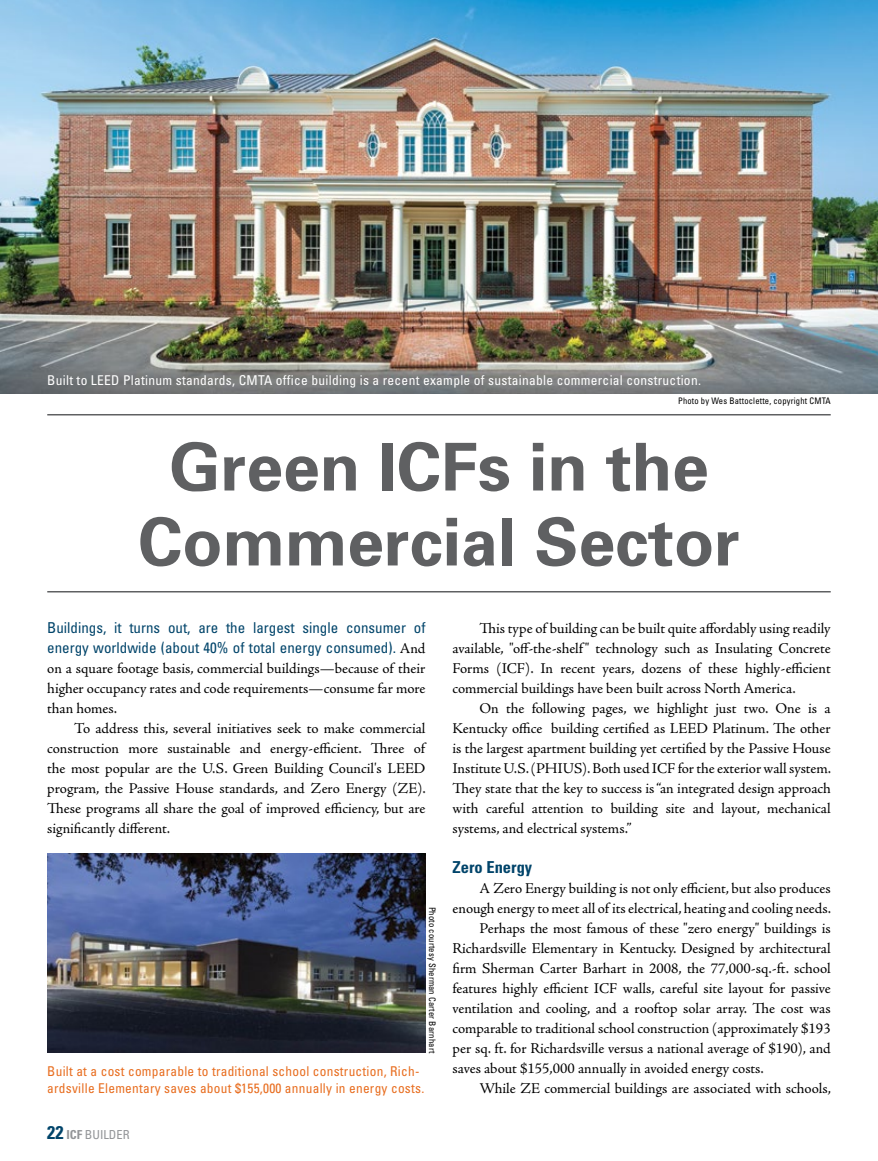
<style>
.page{position:relative;width:878px;height:1161px;background:#fff}
.page>*{position:absolute;margin:0;border:0;box-sizing:border-box;transform-origin:0 0}
.t1{font:700 66px/75px "Univers";color:#5f6062;text-align:center}
.t2{font:700 condensed 16.5px "Univers";color:#00446a}
.t3{font:15px/20px "Adobe Jenson Pro";letter-spacing:-.005em;color:#000;text-align:justify}
.t4{font:condensed 15px/20px "Univers";color:#00446a}
.t5{font:condensed 13.5px/16.5px "Univers";letter-spacing:.02em;color:#e86d1f}
.t6{font:condensed 13.5px "Univers";letter-spacing:.02em;color:#fff}
.t7{font:condensed 12.3px "Univers";color:#939598}
.t8{font:condensed 9px "Univers";letter-spacing:.02em;color:#000;scale:.95 1}
.s1{font-family:"Adobe Jenson Pro";font-stretch:normal;color:#000}
.s2{font-weight:700;font-size:18.3px;color:#00446a}
.s3{font-weight:700}
</style>
<div class="page">
<img style="left:0;top:0;width:878px;height:394px">
<hr style="left:47px;top:414px;width:783px;height:2px;background:#5f6062">
<hr style="left:47px;top:591px;width:783px;height:1px;background:#5f6062">
<img style="left:47px;top:853px;width:378px;height:200px">
<p class="t6" style="left:47px;top:371px;width:655px">Built to LEED Platinum standards, CMTA office building is a recent example of sustainable commercial construction.</p>
<p class="t8" style="left:678px;top:395px;width:162px">Photo by Wes Battoclette, copyright CMTA</p>
<h1 class="t1" style="left:138px;top:427px;width:603px">Green ICFs in the<br>Commercial Sector</h1>
<p class="t4" style="left:47px;top:618px;width:380px">Buildings, it turns out, are the largest single consumer of energy worldwide (about 40% of total energy consumed). <span class="s1">And</span></p>
<p class="t3" style="left:47px;top:659px;width:380px">on a square footage basis, commercial buildings—because of their higher occupancy rates and code requirements—consume far more than homes.</p>
<p class="t3" style="left:47px;top:719px;width:380px;text-indent:27px">To address this, several initiatives seek to make commercial construction more sustainable and energy-efficient. Three of the most popular are the U.S. Green Building Council's LEED program, the Passive House standards, and Zero Energy (ZE).<br>These programs all share the goal of improved efficiency, but are significantly different.</p>
<p class="t8" style="left:438px;top:907px;width:156px;rotate:90deg">Photo courtesy Sherman Carter Barnhart</p>
<p class="t5" style="left:47px;top:1063px;width:378px">Built at a cost comparable to traditional school construction, Rich&shy;ardsville Elementary saves about $155,000 annually in energy costs.</p>
<p class="t7" style="left:47px;top:1127px;width:84px"><span class="s2">22</span> <span class="s3">ICF</span> BUILDER</p>
<p class="t3" style="left:452px;top:619px;width:380px;text-indent:27px">This type of building can be built quite affordably using readily available, "off-the-shelf " technology such as Insulating Concrete Forms (ICF). In recent years, dozens of these highly-efficient commercial buildings have been built across North America.</p>
<p class="t3" style="left:452px;top:699px;width:380px;text-indent:27px">On the following pages, we highlight just two. One is a Kentucky office building certified as LEED Platinum. The other is the largest apartment building yet certified by the Passive House Institute U.S. (PHIUS). Both used ICF for the exterior wall system.<br>They state that the key to success is “an integrated design approach with careful attention to building site and layout, mechanical systems, and electrical systems.”</p>
<p class="t2" style="left:452px;top:857px;width:81px">Zero Energy</p>
<p class="t3" style="left:479px;top:879px;width:352px">A Zero Energy building is not only efficient, but also produces</p>
<p class="t3" style="left:452px;top:899px;width:380px">enough energy to meet all of its electrical, heating and cooling needs.</p>
<p class="t3" style="left:479px;top:919px;width:353px">Perhaps the most famous of these "zero energy" buildings is</p>
<p class="t3" style="left:452px;top:939px;width:380px">Richardsville Elementary in Kentucky. Designed by architectural</p>
<p class="t3" style="left:452px;top:959px;width:379px">firm Sherman Carter Barhart in 2008, the 77,000-sq.-ft. school</p>
<p class="t3" style="left:452px;top:979px;width:380px">features highly efficient ICF walls, careful site layout for passive</p>
<p class="t3" style="left:452px;top:999px;width:380px">ventilation and cooling, and a rooftop solar array. The cost was</p>
<p class="t3" style="left:452px;top:1019px;width:379px">comparable to traditional school construction (approximately $193</p>
<p class="t3" style="left:452px;top:1039px;width:380px">per sq. ft. for Richardsville versus a national average of $190), and</p>
<p class="t3" style="left:452px;top:1059px;width:313px">saves about $155,000 annually in avoided energy costs.</p>
<p class="t3" style="left:479px;top:1079px;width:353px">While ZE commercial buildings are associated with schools,</p>
</div>
